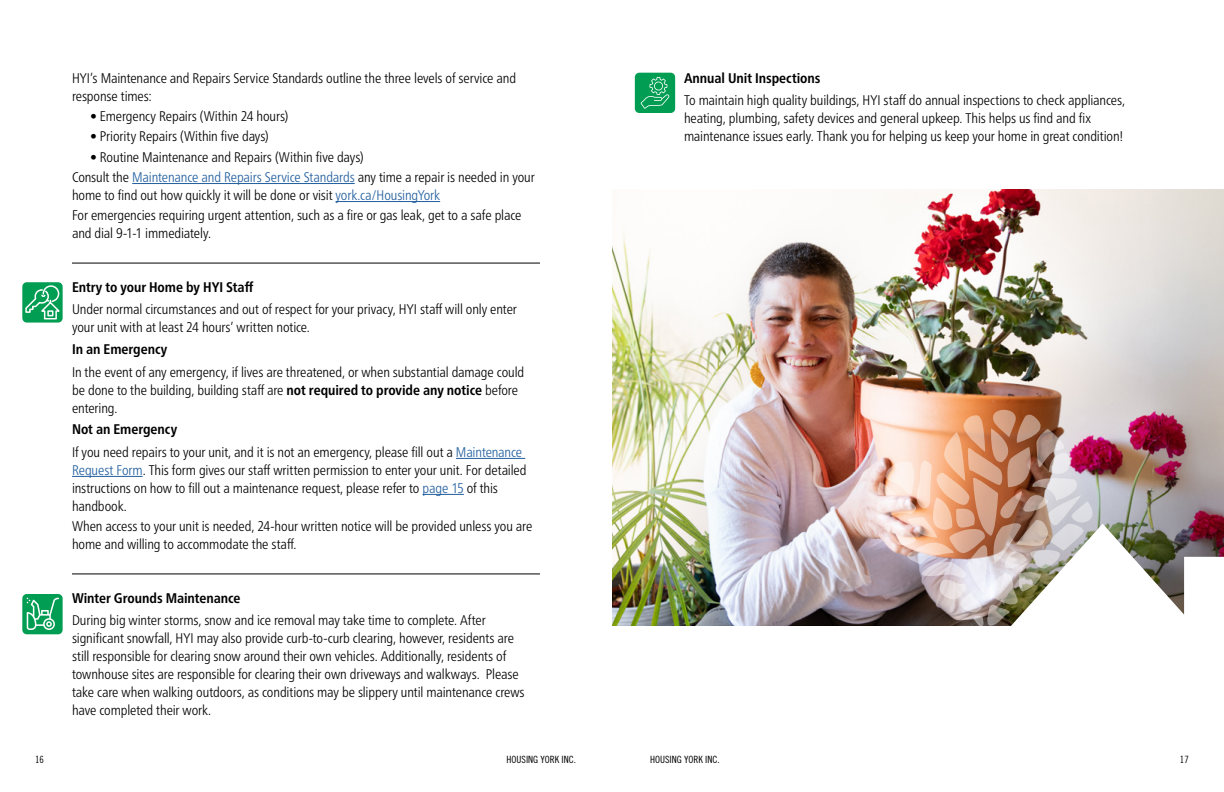
<style>
.page{position:relative;width:1224px;height:792px;background:#fff}
.page>*{position:absolute;margin:0;border:0;box-sizing:border-box;transform-origin:0 0}
.Body{font:300 condensed 14px/18px "Frutiger Neue LT Pro";letter-spacing:-.01em;color:#000}
.bullets{font:300 condensed 14px "Frutiger Neue LT Pro";letter-spacing:-.01em;color:#000}
.t1{font:700 condensed 14px "Frutiger Neue LT Pro";letter-spacing:-.005em;color:#000}
.t2{font:10px "Trade Gothic LT Pro Cn 18";color:#000}
.s1{color:#215e9e}
.s2{font-weight:700}
</style>
<div class="page">
<hr style="left:132px;top:183px;width:223px;height:1px;background:#215e9e">
<hr style="left:336px;top:201px;width:104px;height:1px;background:#215e9e">
<hr style="left:72px;top:263px;width:468px;height:1px;background:#000">
<hr style="left:456px;top:458px;width:69px;height:1px;background:#215e9e">
<hr style="left:72px;top:476px;width:71px;height:1px;background:#215e9e">
<hr style="left:423px;top:494px;width:41px;height:1px;background:#215e9e">
<hr style="left:72px;top:574px;width:468px;height:1px;background:#000">
<div style="left:635px;top:73px;width:40px;height:40px;background:#009d52;border-radius:4px"></div>
<svg style="left:641px;top:77px;width:28px;height:32px"></svg>
<div style="left:22px;top:282px;width:41px;height:41px;background:#009d52;border-radius:4px"></div>
<svg style="left:25px;top:285px;width:35px;height:35px"></svg>
<div style="left:22px;top:594px;width:41px;height:40px;background:#009d52;border-radius:4px"></div>
<img style="left:612px;top:189px;width:612px;height:437px">
<img style="left:872px;top:406px;width:352px;height:220px">
<svg style="left:27px;top:598px;width:32px;height:32px"></svg>
<p class="Body" style="left:72px;top:69px;width:446px">HYI’s Maintenance and Repairs Service Standards outline the three levels of service and response times:</p>
<p class="bullets" style="left:90px;top:108px;width:200px">• Emergency Repairs (Within 24 hours)</p>
<p class="bullets" style="left:90px;top:128px;width:180px">• Priority Repairs (Within five days)</p>
<p class="bullets" style="left:90px;top:149px;width:275px">• Routine Maintenance and Repairs (Within five days)</p>
<p class="Body" style="left:72px;top:168px;width:464px">Consult the <span class="s1">Maintenance and Repairs Service Standards</span> any time a repair is needed in your home to find out how quickly it will be done or visit <span class="s1">york.ca/HousingYork</span></p>
<p class="Body" style="left:72px;top:207px;width:451px">For emergencies requiring urgent attention, such as a fire or gas leak, get to a safe place and dial 9-1-1 immediately.</p>
<h2 class="t1" style="left:72px;top:279px;width:183px">Entry to your Home by HYI Staff</h2>
<p class="Body" style="left:72px;top:300px;width:446px">Under normal circumstances and out of respect for your privacy, HYI staff will only enter your unit with at least 24 hours’ written notice.</p>
<h2 class="t1" style="left:72px;top:341px;width:97px">In an Emergency</h2>
<p class="Body" style="left:72px;top:363px;width:454px">In the event of any emergency, if lives are threatened, or when substantial damage could be done to the building, building staff are <span class="s2">not required to provide any notice</span> before entering.</p>
<h2 class="t1" style="left:72px;top:421px;width:107px">Not an Emergency</h2>
<p class="Body" style="left:72px;top:443px;width:456px">If you need repairs to your unit, and it is not an emergency, please fill out a <span class="s1">Maintenance Request Form</span>. This form gives our staff written permission to enter your unit. For detailed instructions on how to fill out a maintenance request, please refer to <span class="s1">page 15</span> of this handbook.</p>
<p class="Body" style="left:72px;top:517px;width:462px">When access to your unit is needed, 24-hour written notice will be provided unless you are home and willing to accommodate the staff.</p>
<h2 class="t1" style="left:72px;top:590px;width:170px">Winter Grounds Maintenance</h2>
<p class="Body" style="left:72px;top:611px;width:454px">During big winter storms, snow and ice removal may take time to complete. After significant snowfall, HYI may also provide curb-to-curb clearing, however, residents are still responsible for clearing snow around their own vehicles. Additionally, residents of townhouse sites are responsible for clearing their own driveways and walkways. Please take care when walking outdoors, as conditions may be slippery until maintenance crews have completed their work.</p>
<h2 class="t1" style="left:684px;top:70px;width:138px">Annual Unit Inspections</h2>
<p class="Body" style="left:684px;top:91px;width:443px">To maintain high quality buildings, HYI staff do annual inspections to check appliances, heating, plumbing, safety devices and general upkeep. This helps us find and fix maintenance issues early. Thank you for helping us keep your home in great condition!</p>
<p class="t2" style="left:35px;top:754px;width:10px">16</p>
<p class="t2" style="left:507px;top:754px;width:71px">HOUSING YORK INC.</p>
<p class="t2" style="left:650px;top:754px;width:71px">HOUSING YORK INC.</p>
<p class="t2" style="left:1180px;top:754px;width:10px">17</p>
</div>
